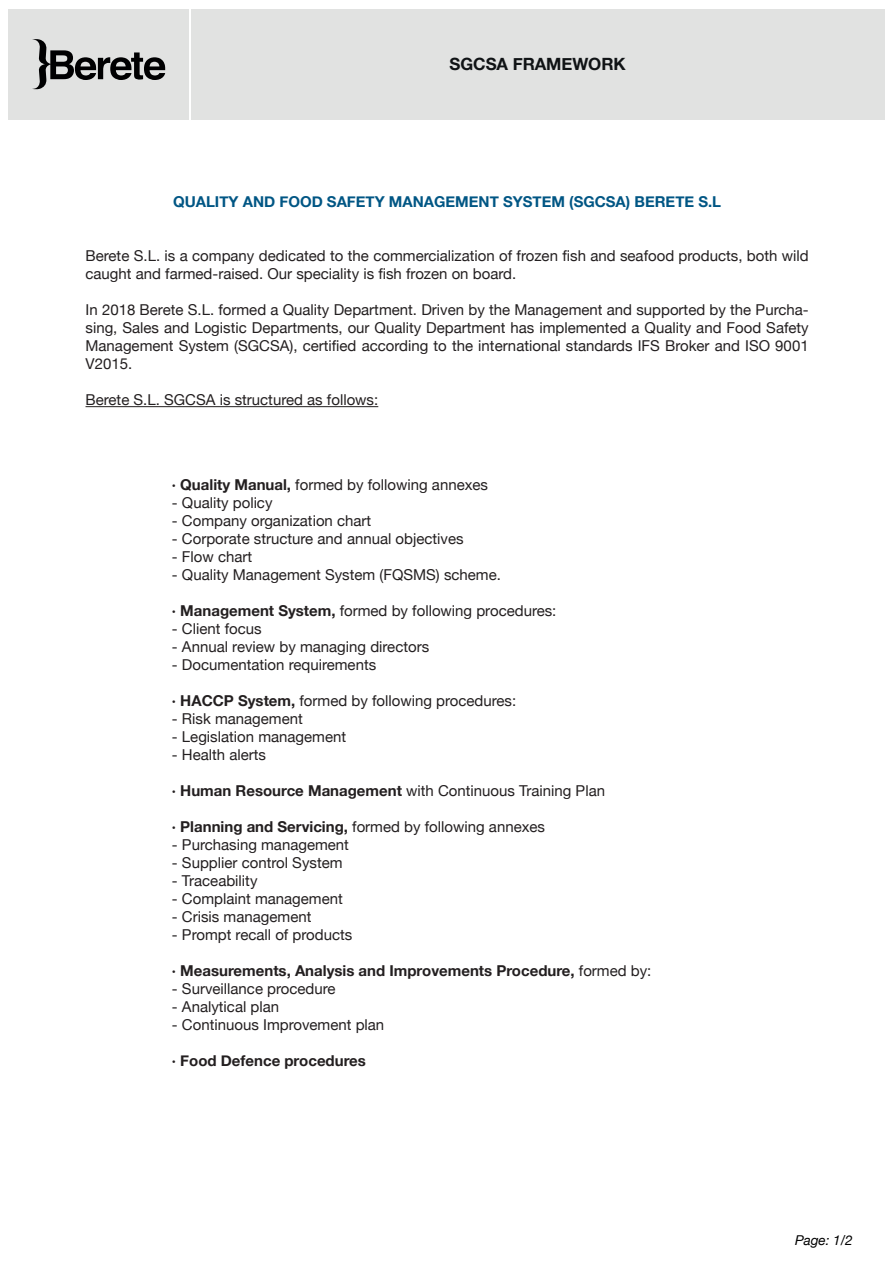
<style>
.page{position:relative;width:893px;height:1263px;background:#fff}
.page>*{position:absolute;margin:0;border:0;box-sizing:border-box;transform-origin:0 0}
.t1{font:700 16.95px "Helvetica Neue";letter-spacing:-.005em;color:#101315}
.t2{font:15px/18px "Helvetica Neue";color:#231f20}
.t3{font:700 15px "Helvetica Neue";color:#231f20}
.t4{font:700 15px "Helvetica Neue";color:#015684}
.t5{font:italic 13.5px "Helvetica Neue";color:#000001}
.s1{font-weight:700}
.s2{font-weight:400}
</style>
<div class="page">
<div style="left:191px;top:9px;width:693px;height:110px;background:#e1e2e1"></div>
<div style="left:9px;top:9px;width:180px;height:110px;background:#e1e2e1"></div>
<svg style="left:32px;top:39px;width:133px;height:50px"></svg>
<hr style="left:86px;top:406px;width:292px;height:1px;background:#231f20">
<p class="t1" style="left:450px;top:51px;width:178px">SGCSA FRAMEWORK</p>
<p class="t4" style="left:173px;top:190px;width:550px">QUALITY AND FOOD SAFETY MANAGEMENT SYSTEM (SGCSA) BERETE S.L</p>
<p class="t2" style="left:86px;top:248px;width:725px">Berete S.L. is a company dedicated to the commercialization of frozen fish and seafood products, both wild caught and farmed-raised. Our speciality is fish frozen on board.</p>
<p class="t2" style="left:86px;top:302px;width:725px;text-align:justify">In 2018 Berete S.L. formed a Quality Department. Driven by the Management and supported by the Purcha&shy;sing, Sales and Logistic Departments, our Quality Department has implemented a Quality and Food Safety Management System (SGCSA), certified according to the international standards IFS Broker and ISO 9001<br>V2015.</p>
<p class="t2" style="left:86px;top:392px;width:294px">Berete S.L. SGCSA is structured as follows:</p>
<p class="t2" style="left:172px;top:476px;width:318px"><span class="s1">· Quality Manual,</span> formed by following annexes</p>
<p class="t2" style="left:172px;top:494px;width:102px">- Quality policy</p>
<p class="t2" style="left:172px;top:512px;width:201px">- Company organization chart</p>
<p class="t2" style="left:172px;top:530px;width:293px">- Corporate structure and annual objectives</p>
<p class="t2" style="left:172px;top:548px;width:82px">- Flow chart</p>
<p class="t2" style="left:172px;top:566px;width:331px">- Quality Management System (FQSMS) scheme.</p>
<p class="t2" style="left:172px;top:602px;width:386px"><span class="s1">· Management System,</span> formed by following procedures:</p>
<p class="t2" style="left:172px;top:620px;width:91px">- Client focus</p>
<p class="t2" style="left:172px;top:638px;width:259px">- Annual review by managing directors</p>
<p class="t2" style="left:172px;top:656px;width:206px">- Documentation requirements</p>
<p class="t2" style="left:172px;top:692px;width:346px"><span class="s1">· HACCP System,</span> formed by following procedures:</p>
<p class="t2" style="left:172px;top:710px;width:132px">- Risk management</p>
<p class="t2" style="left:172px;top:728px;width:176px">- Legislation management</p>
<p class="t2" style="left:172px;top:746px;width:96px">- Health alerts</p>
<p class="t2" style="left:172px;top:782px;width:435px"><span class="s1">· Human Resource Management</span> with Continuous Training Plan</p>
<p class="t2" style="left:172px;top:818px;width:375px"><span class="s1">· Planning and Servicing,</span> formed by following annexes</p>
<p class="t2" style="left:172px;top:836px;width:179px">- Purchasing management</p>
<p class="t2" style="left:172px;top:854px;width:172px">- Supplier control System</p>
<p class="t2" style="left:172px;top:872px;width:87px">- Traceability</p>
<p class="t2" style="left:172px;top:890px;width:172px">- Complaint management</p>
<p class="t2" style="left:172px;top:908px;width:141px">- Crisis management</p>
<p class="t2" style="left:172px;top:926px;width:182px">- Prompt recall of products</p>
<p class="t3" style="left:172px;top:959px;width:481px">· Measurements, Analysis and Improvements Procedure, <span class="s2">formed by:</span></p>
<p class="t2" style="left:172px;top:980px;width:165px">- Surveillance procedure</p>
<p class="t2" style="left:172px;top:998px;width:109px">- Analytical plan</p>
<p class="t2" style="left:172px;top:1016px;width:214px">- Continuous Improvement plan</p>
<p class="t3" style="left:172px;top:1049px;width:195px">· Food Defence procedures</p>
<p class="t5" style="left:795px;top:1231px;width:59px">Page: 1/2</p>
</div>
